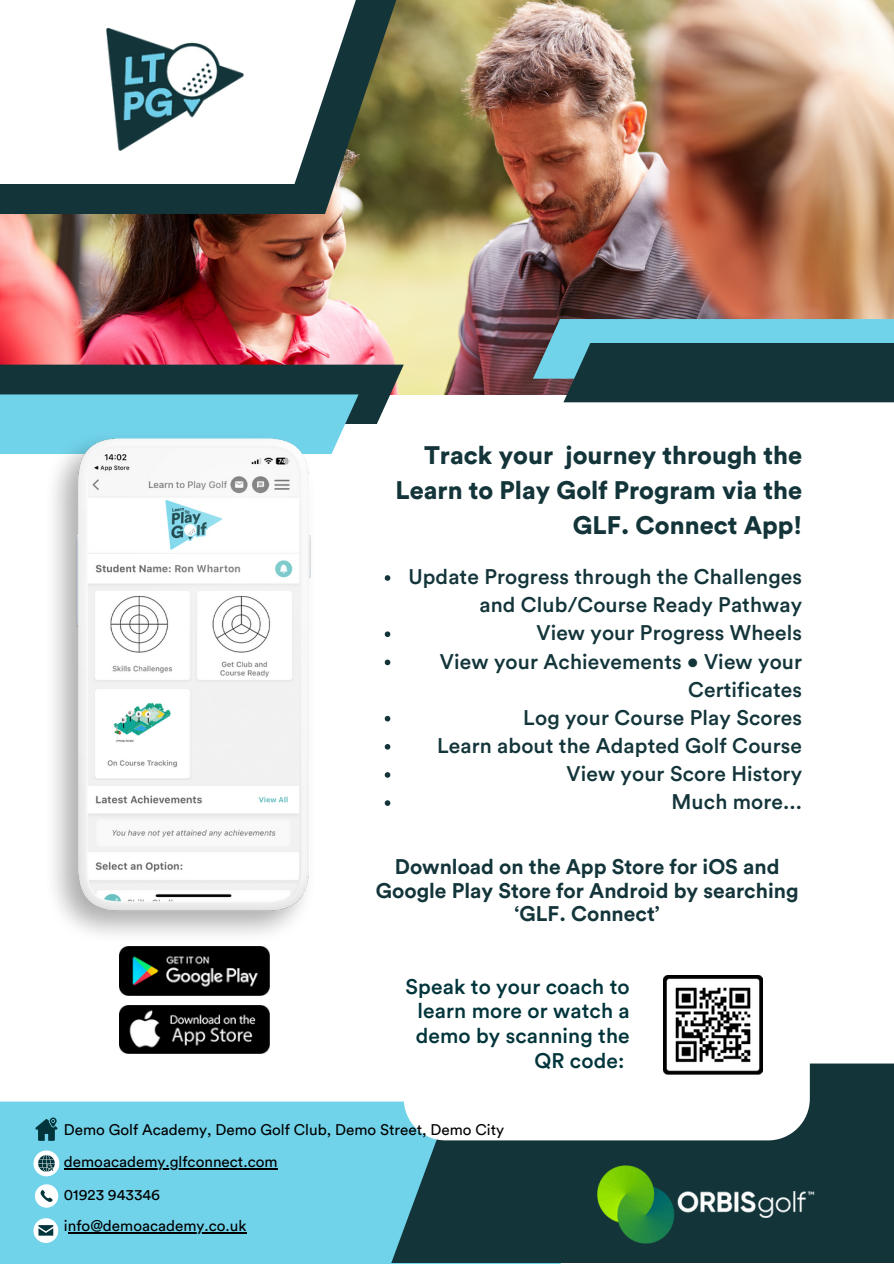
<style>
.page{position:relative;width:894px;height:1264px;background:#fff}
.page>*{position:absolute;margin:0;border:0;box-sizing:border-box;transform-origin:0 0}
.t1{font:25.2px/34.8px "Circular Std Black";color:#13353a;text-align:right}
.t2{font:21px/28.2px "Circular Std Medium";letter-spacing:.005em;color:#13353a;text-align:right}
.t3{font:21px/23.7px "Circular Std Bold";color:#13353a;text-align:center}
.t4{font:21px/24.8px "Circular Std Medium";letter-spacing:.005em;color:#01353b;text-align:right}
.t5{font:15.3px "Circular Std";color:#000}
</style>
<div class="page">
<img style="left:0;top:0;width:893px;height:394px">
<svg style="left:0;top:364px;width:403px;height:90px;background:#4b7d88"></svg>
<svg style="left:533px;top:319px;width:360px;height:83px;background:#366974"></svg>
<svg style="left:0;top:0;width:403px;height:214px;background:#3b4e3e"></svg>
<svg style="left:0;top:0;width:367px;height:184px"></svg>
<div style="left:0;top:1101px;width:391px;height:162px;background:#71d3ea"></div>
<div style="left:391px;top:1063px;width:502px;height:200px;background:#13353a"></div>
<img style="left:106px;top:28px;width:137px;height:122px">
<svg style="left:384px;top:575px;width:6px;height:6px"></svg>
<svg style="left:384px;top:631px;width:6px;height:6px"></svg>
<svg style="left:384px;top:659px;width:6px;height:6px"></svg>
<svg style="left:384px;top:716px;width:6px;height:5px"></svg>
<svg style="left:384px;top:744px;width:6px;height:5px"></svg>
<svg style="left:384px;top:772px;width:6px;height:5px"></svg>
<svg style="left:384px;top:800px;width:6px;height:6px"></svg>
<img style="left:120px;top:1005px;width:149px;height:48px">
<img style="left:120px;top:946px;width:149px;height:49px">
<div style="left:403px;top:989px;width:406px;height:151px;background:#fff"></div>
<img style="left:663px;top:975px;width:99px;height:99px">
<img style="left:597px;top:1165px;width:218px;height:79px">
<svg style="left:35px;top:1184px;width:23px;height:23px"></svg>
<svg style="left:33px;top:1218px;width:25px;height:24px"></svg>
<svg style="left:35px;top:1115px;width:22px;height:25px"></svg>
<svg style="left:33px;top:1150px;width:26px;height:26px"></svg>
<hr style="left:68px;top:1232px;width:178px;height:1px;background:#000">
<hr style="left:64px;top:1168px;width:213px;height:1px;background:#000">
<img style="left:23px;top:414px;width:336px;height:521px">
<p class="t1" style="left:395px;top:439px;width:408px">Track your journey through the<br>Learn to Play Golf Program via the<br>GLF. Connect App!</p>
<p class="t2" style="left:408px;top:563px;width:395px">Update Progress through the Challenges and Club/Course Ready Pathway</p>
<p class="t2" style="left:536px;top:620px;width:267px">View your Progress Wheels</p>
<p class="t2" style="left:440px;top:648px;width:363px">View your Achievements • View your<br>Certificates</p>
<p class="t2" style="left:523px;top:704px;width:280px">Log your Course Play Scores</p>
<p class="t2" style="left:437px;top:732px;width:366px">Learn about the Adapted Golf Course</p>
<p class="t2" style="left:566px;top:760px;width:237px">View your Score History</p>
<p class="t2" style="left:671px;top:788px;width:132px">Much more...</p>
<p class="t3" style="left:376px;top:855px;width:424px">Download on the App Store for iOS and<br>Google Play Store for Android by searching ‘GLF. Connect’</p>
<p class="t4" style="left:405px;top:974px;width:225px">Speak to your coach to learn more or watch a demo by scanning the<br>QR code:</p>
<p class="t5" style="left:64px;top:1122px;width:441px">Demo Golf Academy, Demo Golf Club, Demo Street, Demo City</p>
<p class="t5" style="left:64px;top:1154px;width:215px">demoacademy.glfconnect.com</p>
<p class="t5" style="left:64px;top:1187px;width:98px">01923 943346</p>
<p class="t5" style="left:64px;top:1218px;width:184px">info@demoacademy.co.uk</p>
</div>
